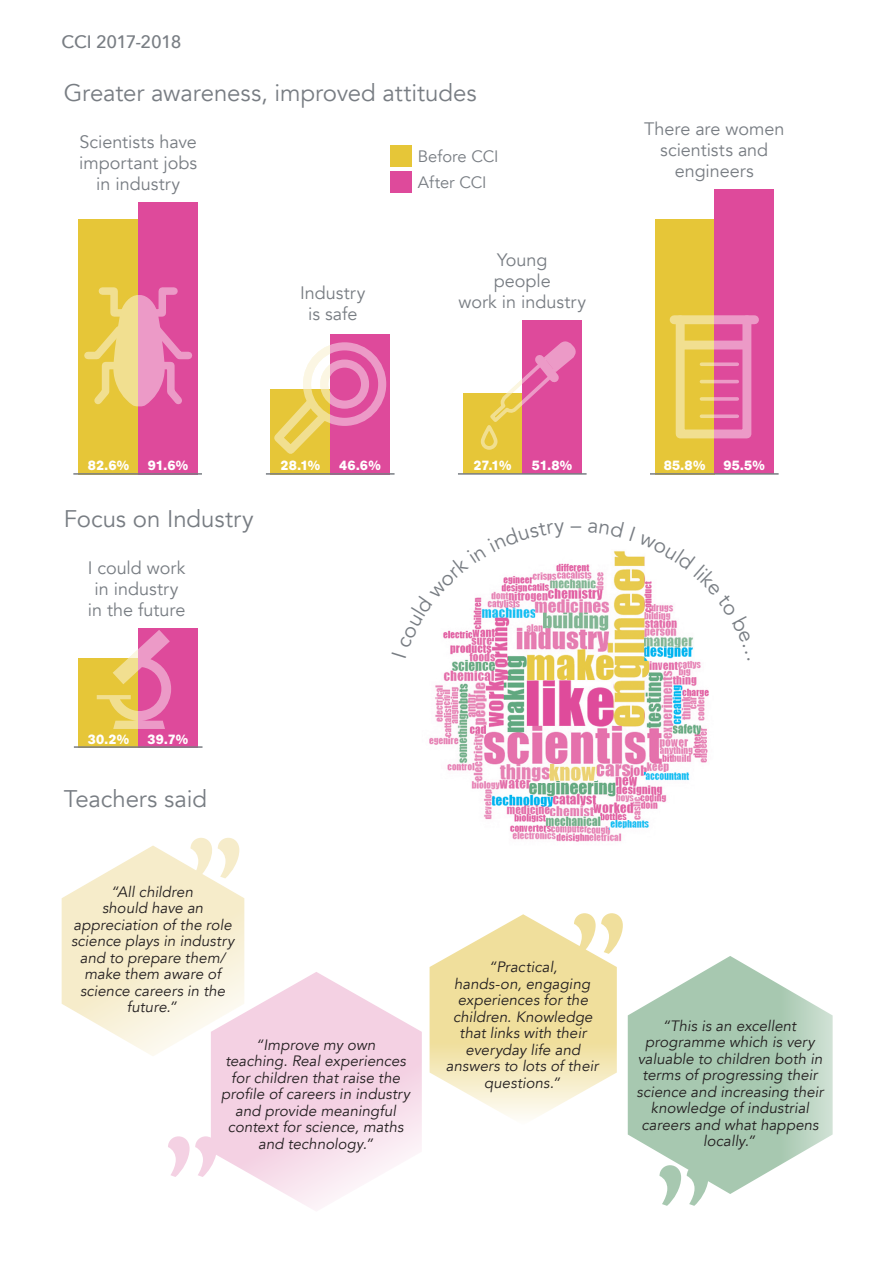
<style>
.page{position:relative;width:893px;height:1263px;background:#fff}
.page>*{position:absolute;margin:0;border:0;box-sizing:border-box;transform-origin:0 0}
.TOC_Head{font:24px "Avenir";letter-spacing:-.005em;color:#787d83}
.TOC_Head-2{font:21px "Avenir";color:#787d83}
.Body_copy{font:18px/21px "Avenir";color:#787d83;text-align:center}
.Body_copy-2{font:500 18px "Avenir Next";letter-spacing:-.025em;color:#787d83}
.Body_copy-3{font:16.5px "Avenir";color:#787d83}
.Body_copy-4{font:italic 15px/16.5px "Avenir";letter-spacing:.005em;color:#231f20;text-align:center}
.Body_copy-5{font:700 13.5px "AG Book Pro";letter-spacing:.01em;color:#fff}
</style>
<div class="page">
<div style="left:79px;top:219px;width:59px;height:255px;background:#e6c638"></div>
<div style="left:138px;top:202px;width:60px;height:272px;background:#de4a9b"></div>
<div style="left:271px;top:389px;width:59px;height:85px;background:#e6c638"></div>
<div style="left:330px;top:334px;width:60px;height:140px;background:#de4a9b"></div>
<div style="left:463px;top:393px;width:59px;height:81px;background:#e6c638"></div>
<div style="left:522px;top:321px;width:60px;height:153px;background:#de4a9b"></div>
<div style="left:655px;top:219px;width:59px;height:255px;background:#e6c638"></div>
<div style="left:714px;top:189px;width:60px;height:285px;background:#de4a9b"></div>
<div style="left:303px;top:342px;width:83px;height:84px;border:8px solid #fff;border-radius:50%"></div>
<div style="left:320px;top:359px;width:49px;height:50px;border:8px solid #fff;border-radius:50%"></div>
<svg style="left:274px;top:391px;width:61px;height:63px"></svg>
<svg style="left:674px;top:315px;width:80px;height:9px"></svg>
<svg style="left:680px;top:341px;width:69px;height:8px"></svg>
<svg style="left:701px;top:362px;width:36px;height:4px"></svg>
<hr style="left:701px;top:380px;width:36px;height:3px;background:#fff">
<svg style="left:701px;top:397px;width:36px;height:4px"></svg>
<svg style="left:701px;top:414px;width:36px;height:4px"></svg>
<svg style="left:490px;top:341px;width:86px;height:81px"></svg>
<div style="left:481px;top:425px;width:16px;height:25px;border:4px solid #fff;border-radius:7px"></div>
<div style="left:390px;top:145px;width:21px;height:22px;background:#e6c638"></div>
<div style="left:390px;top:171px;width:21px;height:21px;background:#de4a9b"></div>
<hr style="left:73px;top:473px;width:129px;height:2px;background:#787d83">
<hr style="left:266px;top:473px;width:129px;height:2px;background:#787d83">
<hr style="left:458px;top:473px;width:129px;height:2px;background:#787d83">
<hr style="left:650px;top:473px;width:129px;height:2px;background:#787d83">
<div style="left:79px;top:658px;width:59px;height:90px;background:#e6c638"></div>
<div style="left:138px;top:629px;width:60px;height:119px;background:#de4a9b"></div>
<hr style="left:74px;top:746px;width:128px;height:2px;background:#787d83">
<svg style="left:62px;top:838px;width:182px;height:218px"></svg>
<svg style="left:628px;top:956px;width:205px;height:250px;fill:#a7c8b0"></svg>
<svg style="left:430px;top:913px;width:193px;height:205px"></svg>
<svg style="left:168px;top:972px;width:254px;height:238px"></svg>
<svg style="left:84px;top:287px;width:108px;height:120px"></svg>
<svg style="left:97px;top:630px;width:74px;height:99px"></svg>
<img style="left:429px;top:658px;width:280px;height:184px">
<img style="left:527px;top:563px;width:122px;height:163px">
<img style="left:504px;top:658px;width:23px;height:75px">
<img style="left:565px;top:580px;width:23px;height:8px">
<img style="left:546px;top:816px;width:55px;height:9px">
<img style="left:458px;top:683px;width:11px;height:80px">
<img style="left:450px;top:660px;width:45px;height:12px">
<img style="left:645px;top:672px;width:18px;height:56px">
<img style="left:673px;top:722px;width:28px;height:12px">
<img style="left:529px;top:780px;width:86px;height:17px">
<img style="left:565px;top:613px;width:23px;height:18px">
<img style="left:550px;top:764px;width:46px;height:17px">
<img style="left:644px;top:773px;width:46px;height:8px">
<img style="left:673px;top:685px;width:9px;height:39px">
<img style="left:492px;top:794px;width:61px;height:13px">
<img style="left:610px;top:821px;width:39px;height:8px">
<svg style="left:443px;top:563px;width:122px;height:95px"></svg>
<svg style="left:588px;top:550px;width:121px;height:111px"></svg>
<p class="Body_copy-2" style="left:62px;top:26px;width:121px">CCI 2017-2018</p>
<p class="TOC_Head" style="left:64px;top:79px;width:414px">Greater awareness, improved attitudes</p>
<p class="Body_copy" style="left:79px;top:131px;width:119px">Scientists have important jobs in industry</p>
<p class="Body_copy" style="left:300px;top:283px;width:67px">Industry is safe</p>
<p class="Body_copy-3" style="left:418px;top:146px;width:82px">Before CCI</p>
<p class="Body_copy-3" style="left:418px;top:172px;width:70px">After CCI</p>
<p class="Body_copy" style="left:459px;top:250px;width:129px">Young<br>people<br>work in industry</p>
<p class="Body_copy" style="left:644px;top:118px;width:142px">There are women scientists and engineers</p>
<p class="Body_copy-5" style="left:88px;top:457px;width:43px">82.6%</p>
<p class="Body_copy-5" style="left:148px;top:457px;width:42px">91.6%</p>
<p class="Body_copy-5" style="left:281px;top:457px;width:41px">28.1%</p>
<p class="Body_copy-5" style="left:339px;top:457px;width:43px">46.6%</p>
<p class="Body_copy-5" style="left:473px;top:456px;width:40px">27.1%</p>
<p class="Body_copy-5" style="left:532px;top:456px;width:42px">51.8%</p>
<p class="Body_copy-5" style="left:664px;top:457px;width:43px">85.8%</p>
<p class="Body_copy-5" style="left:723px;top:457px;width:43px">95.5%</p>
<p class="TOC_Head" style="left:64px;top:504px;width:191px">Focus on Industry</p>
<p class="Body_copy" style="left:88px;top:558px;width:99px">I could work in industry in the future</p>
<p class="TOC_Head-2" style="left:571px;top:512px;width:12px">–</p>
<p class="Body_copy-5" style="left:88px;top:730px;width:43px">30.2%</p>
<p class="Body_copy-5" style="left:148px;top:730px;width:42px">39.7%</p>
<p class="TOC_Head" style="left:64px;top:784px;width:145px">Teachers said</p>
<p class="Body_copy-4" style="left:71px;top:884px;width:165px">“All children<br>should have an appreciation of the role science plays in industry and to prepare them/ make them aware of science careers in the future.”</p>
<p class="Body_copy-4" style="left:221px;top:1037px;width:190px">“Improve my own<br>teaching. Real experiences for children that raise the profile of careers in industry and provide meaningful context for science, maths and technology.”</p>
<p class="Body_copy-4" style="left:446px;top:959px;width:154px">“Practical,<br>hands-on, engaging experiences for the children. Knowledge that links with their everyday life and answers to lots of their questions.”</p>
<p class="Body_copy-4" style="left:637px;top:1017px;width:188px">“This is an excellent programme which is very valuable to children both in terms of progressing their science and increasing their knowledge of industrial careers and what happens locally.”</p>
</div>
